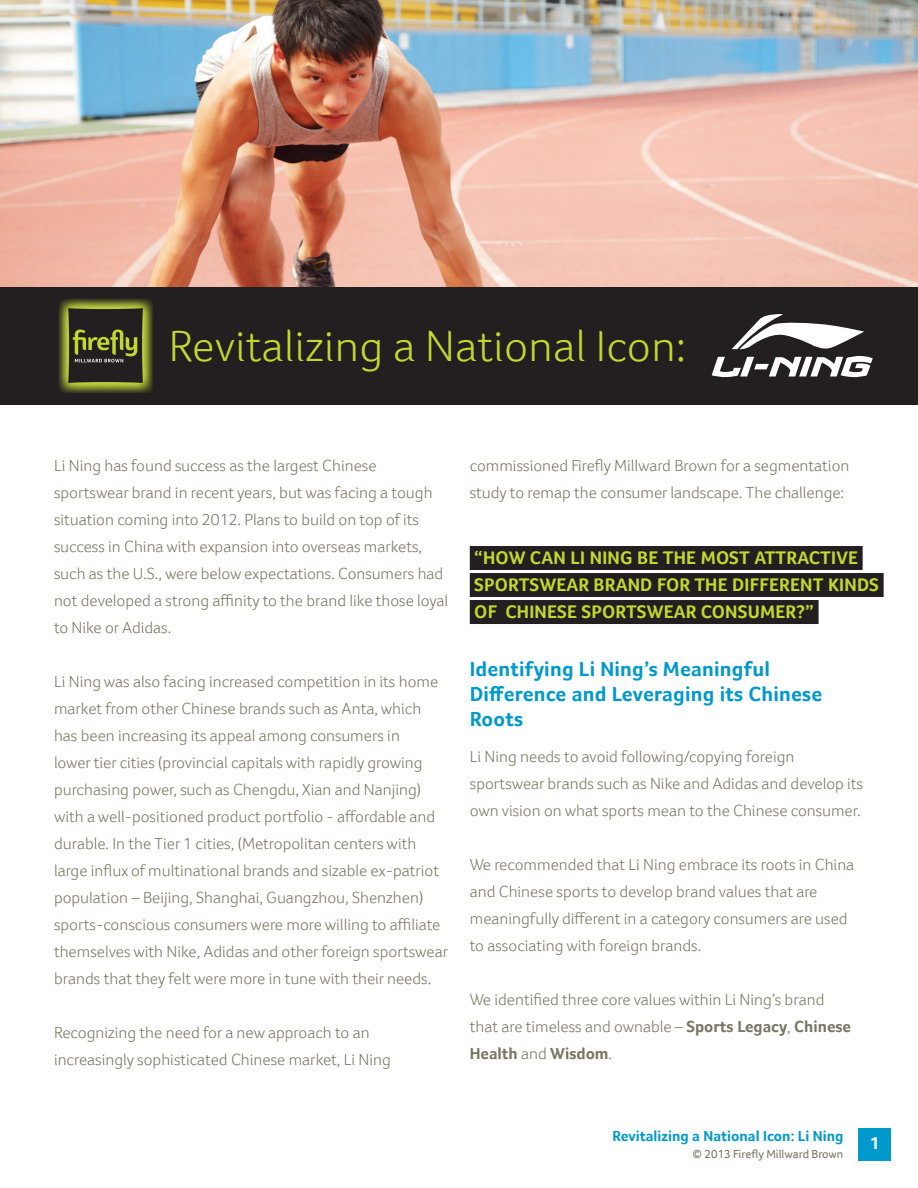
<style>
.page{position:relative;width:918px;height:1188px;background:#fff}
.page>*{position:absolute;margin:0;border:0;box-sizing:border-box;transform-origin:0 0}
.t1{font:300 45px "Foco MB";letter-spacing:.01em;color:#c2d82e}
.t2{font:700 21px/25.2px "Foco MB";letter-spacing:.01em;color:#09c}
.t3{font:700 18.75px "Foco MB";letter-spacing:.01em;color:#c2d82e}
.t4{font:700 18px "Foco MB";color:#fff}
.t5{font:300 16.5px/27px "Foco MB";color:#777662}
.t6{font:700 15px "Foco MB";color:#09c}
.t7{font:12px "Foco MB";color:#777662}
.s1{font-weight:700}
</style>
<div class="page">
<div style="left:859px;top:1128px;width:32px;height:33px;background:#09c"></div>
<div style="left:0;top:286px;width:918px;height:119px;background:#231f20"></div>
<img style="left:58px;top:298px;width:95px;height:95px">
<div style="left:68px;top:308px;width:75px;height:75px;background:#231f20"></div>
<svg style="left:73px;top:329px;width:64px;height:33px"></svg>
<div style="left:470px;top:546px;width:393px;height:24px;background:#231f20"></div>
<div style="left:470px;top:573px;width:414px;height:24px;background:#231f20"></div>
<div style="left:470px;top:600px;width:349px;height:24px;background:#231f20"></div>
<svg style="left:712px;top:314px;width:161px;height:64px"></svg>
<img style="left:1px;top:0;width:917px;height:286px">
<p class="t1" style="left:169px;top:319px;width:519px">Revitalizing a National Icon:</p>
<p class="t5" style="left:54px;top:452px;width:396px">Li Ning has found success as the largest Chinese sportswear brand in recent years, but was facing a tough situation coming into 2012. Plans to build on top of its success in China with expansion into overseas markets, such as the U.S., were below expectations. Consumers had not developed a strong affinity to the brand like those loyal to Nike or Adidas.</p>
<p class="t5" style="left:54px;top:668px;width:396px">Li Ning was also facing increased competition in its home market from other Chinese brands such as Anta, which has been increasing its appeal among consumers in<br>lower tier cities (provincial capitals with rapidly growing purchasing power, such as Chengdu, Xian and Nanjing) with a well-positioned product portfolio - affordable and durable. In the Tier 1 cities, (Metropolitan centers with large influx of multinational brands and sizable ex-patriot population – Beijing, Shanghai, Guangzhou, Shenzhen) sports-conscious consumers were more willing to affiliate themselves with Nike, Adidas and other foreign sportswear brands that they felt were more in tune with their needs.</p>
<p class="t5" style="left:54px;top:1019px;width:338px">Recognizing the need for a new approach to an increasingly sophisticated Chinese market, Li Ning</p>
<p class="t5" style="left:470px;top:452px;width:381px">commissioned Firefly Millward Brown for a segmentation study to remap the consumer landscape. The challenge:</p>
<p class="t3" style="left:474px;top:547px;width:385px">“HOW CAN LI NING BE THE MOST ATTRACTIVE</p>
<p class="t3" style="left:474px;top:574px;width:406px">SPORTSWEAR BRAND FOR THE DIFFERENT KINDS</p>
<p class="t3" style="left:474px;top:601px;width:341px">OF CHINESE SPORTSWEAR CONSUMER?”</p>
<p class="t2" style="left:470px;top:656px;width:354px">Identifying Li Ning’s Meaningful<br>Difference and Leveraging its Chinese<br>Roots</p>
<p class="t5" style="left:470px;top:743px;width:395px">Li Ning needs to avoid following/copying foreign sportswear brands such as Nike and Adidas and develop its own vision on what sports mean to the Chinese consumer.</p>
<p class="t5" style="left:470px;top:851px;width:386px">We recommended that Li Ning embrace its roots in China and Chinese sports to develop brand values that are meaningfully different in a category consumers are used to associating with foreign brands.</p>
<p class="t5" style="left:470px;top:986px;width:383px">We identified three core values within Li Ning’s brand that are timeless and ownable – <span class="s1">Sports Legacy</span>, <span class="s1">Chinese<br>Health</span> and <span class="s1">Wisdom</span>.</p>
<p class="t6" style="left:613px;top:1127px;width:232px">Revitalizing a National Icon: Li Ning</p>
<p class="t7" style="left:693px;top:1147px;width:152px">© 2013 Firefly Millward Brown</p>
<p class="t4" style="left:870px;top:1132px;width:11px">1</p>
</div>
